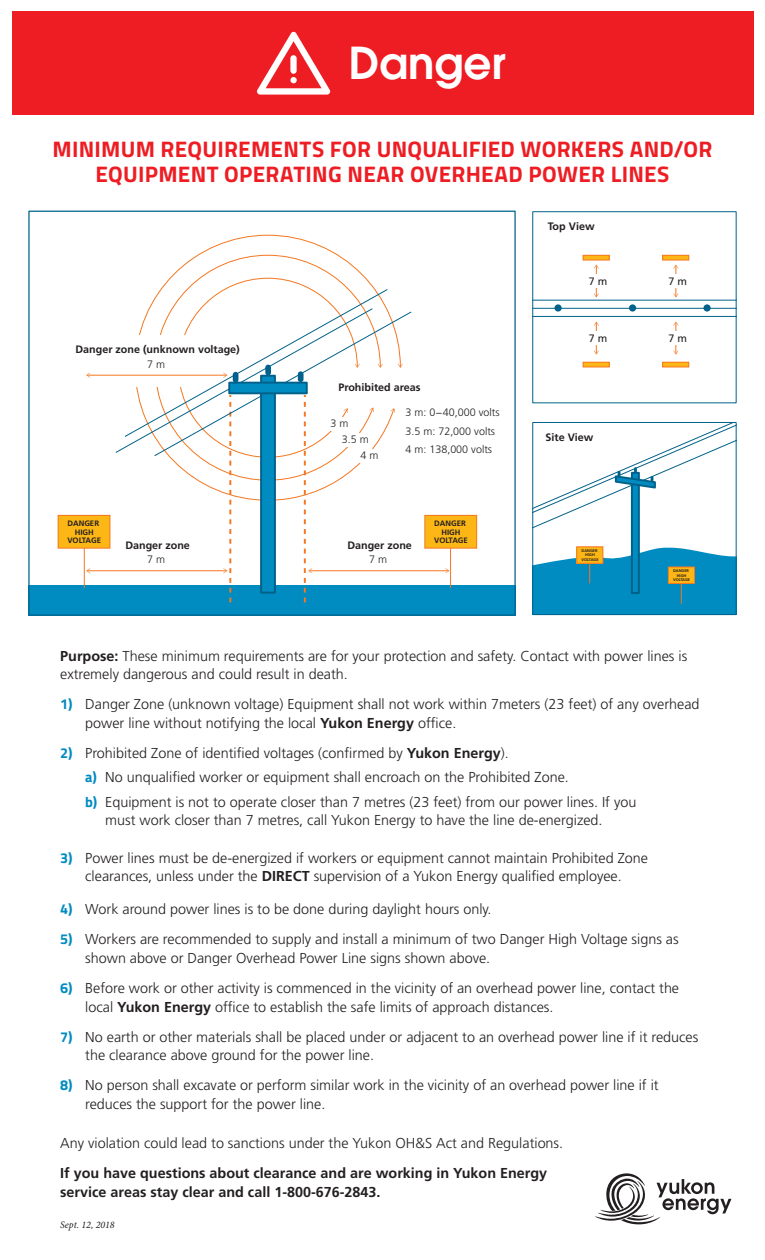
<style>
.page{position:relative;width:765px;height:1260px;background:#fff}
.page>*{position:absolute;margin:0;border:0;box-sizing:border-box;transform-origin:0 0}
.t1{font:600 43.75px "Avant Garde";color:#fff}
.t2{font:700 22.5px/25px "Titillium Web";letter-spacing:.015em;color:#ee1d23;text-align:center}
.t3{font:300 14.38px/18.8px "Frutiger";color:#231f20}
.t4{font:700 14.38px "Frutiger";color:#231f20}
.t5{font:700 10.75px/14.6px "Frutiger";color:#231f20;text-align:center}
.t6{font:300 10.75px/18.6px "Frutiger";color:#231f20}
.t7{font:10.75px "Frutiger";color:#231f20}
.t8{font:italic 10px "Minion Pro";color:#231f20}
.t9{font:700 7.88px/8.8px "Frutiger";color:#231f20;text-align:center}
.t10{font:700 4px/4.5px "Frutiger";color:#231f20;text-align:center}
.s1{font-weight:300}
.s2{font-weight:700}
.s3{font-family:"Titillium Web";font-weight:700;color:#008bc1}
</style>
<div class="page">
<svg style="left:595px;top:1173px;width:137px;height:51px"></svg>
<div style="left:631px;top:472px;width:9px;height:122px;background:#008bc1;border:2px solid #00628a"></div>
<svg style="left:534px;top:424px;width:201px;height:106px"></svg>
<svg style="left:534px;top:545px;width:201px;height:68px;background:#2a9ac1"></svg>
<div style="left:577px;top:547px;width:26px;height:16px;background:#fcb615"></div>
<div style="left:576px;top:546px;width:27px;height:18px;border:1px solid #f47721"></div>
<div style="left:532px;top:422px;width:205px;height:193px;border:1px solid #00628a"></div>
<hr style="left:533px;top:300px;width:203px;height:1px;background:#00628a">
<hr style="left:533px;top:308px;width:203px;height:1px;background:#00628a">
<hr style="left:533px;top:316px;width:203px;height:1px;background:#00628a">
<div style="left:555px;top:304px;width:7px;height:8px;background:#00628a;border-radius:50%"></div>
<div style="left:629px;top:304px;width:7px;height:8px;background:#00628a;border-radius:50%"></div>
<div style="left:703px;top:304px;width:8px;height:8px;background:#00628a;border-radius:50%"></div>
<div style="left:583px;top:255px;width:26px;height:5px;background:#fcb615"></div>
<div style="left:583px;top:255px;width:27px;height:6px;border:1px solid #f47721"></div>
<hr style="left:596px;top:265px;width:1px;height:32px;background:#f47721">
<svg style="left:594px;top:265px;width:5px;height:4px"></svg>
<svg style="left:594px;top:293px;width:5px;height:4px"></svg>
<div style="left:586px;top:274px;width:25px;height:14px;background:#fff"></div>
<div style="left:663px;top:255px;width:26px;height:5px;background:#fcb615"></div>
<div style="left:662px;top:255px;width:27px;height:6px;border:1px solid #f47721"></div>
<hr style="left:675px;top:265px;width:1px;height:32px;background:#f47721">
<svg style="left:673px;top:265px;width:5px;height:4px"></svg>
<svg style="left:673px;top:293px;width:5px;height:4px"></svg>
<div style="left:666px;top:274px;width:25px;height:14px;background:#fff"></div>
<div style="left:583px;top:362px;width:26px;height:5px;background:#fcb615"></div>
<div style="left:583px;top:362px;width:27px;height:5px;border:1px solid #f47721"></div>
<hr style="left:596px;top:322px;width:1px;height:32px;background:#f47721">
<svg style="left:594px;top:322px;width:5px;height:4px"></svg>
<svg style="left:594px;top:350px;width:5px;height:4px"></svg>
<div style="left:586px;top:331px;width:25px;height:14px;background:#fff"></div>
<div style="left:663px;top:362px;width:26px;height:5px;background:#fcb615"></div>
<div style="left:662px;top:362px;width:27px;height:5px;border:1px solid #f47721"></div>
<hr style="left:675px;top:322px;width:1px;height:32px;background:#f47721">
<svg style="left:673px;top:322px;width:5px;height:4px"></svg>
<svg style="left:673px;top:350px;width:5px;height:4px"></svg>
<div style="left:666px;top:331px;width:25px;height:14px;background:#fff"></div>
<svg style="left:170px;top:254px;width:195px;height:23px"></svg>
<div style="left:29px;top:585px;width:486px;height:30px;background:#008bc1"></div>
<hr style="left:87px;top:570px;width:140px;height:1px;background:#f47721">
<svg style="left:86px;top:568px;width:4px;height:5px"></svg>
<hr style="left:84px;top:548px;width:1px;height:40px;background:#f47721">
<hr style="left:450px;top:548px;width:1px;height:40px;background:#f47721">
<hr style="left:87px;top:375px;width:140px;height:1px;background:#f47721">
<svg style="left:86px;top:373px;width:4px;height:5px"></svg>
<hr style="left:309px;top:570px;width:140px;height:1px;background:#f47721">
<svg style="left:445px;top:568px;width:4px;height:5px"></svg>
<svg style="left:114px;top:277px;width:298px;height:325px"></svg>
<div style="left:261px;top:376px;width:14px;height:217px;background:#008bc1"></div>
<div style="left:260px;top:375px;width:16px;height:219px;border:2px solid #00628a"></div>
<div style="left:233px;top:372px;width:5px;height:11px;background:#00628a;border-radius:3px"></div>
<div style="left:298px;top:371px;width:6px;height:11px;background:#00628a;border-radius:3px"></div>
<div style="left:265px;top:365px;width:6px;height:10px;background:#00628a;border-radius:3px"></div>
<div style="left:327px;top:417px;width:24px;height:14px;background:#fff"></div>
<div style="left:229px;top:383px;width:78px;height:10px;background:#008bc1"></div>
<div style="left:228px;top:382px;width:80px;height:12px;border:2px solid #00628a"></div>
<div style="left:58px;top:515px;width:52px;height:33px;background:#fcb615"></div>
<div style="left:58px;top:515px;width:52px;height:34px;border:1px solid #f47721"></div>
<div style="left:425px;top:515px;width:52px;height:33px;background:#fcb615"></div>
<div style="left:424px;top:515px;width:53px;height:34px;border:1px solid #f47721"></div>
<div style="left:342px;top:433px;width:24px;height:14px;background:#fff"></div>
<div style="left:356px;top:449px;width:24px;height:14px;background:#fff"></div>
<div style="left:12px;top:11px;width:741px;height:104px;background:#ee1d23"></div>
<svg style="left:257px;top:32px;width:73px;height:63px"></svg>
<p class="t1" style="left:349px;top:35px;width:158px">Danger</p>
<p class="t2" style="left:53px;top:135px;width:661px">MINIMUM REQUIREMENTS FOR UNQUALIFIED WORKERS AND/OR<br>EQUIPMENT OPERATING NEAR OVERHEAD POWER LINES</p>
<p class="t5" style="left:548px;top:219px;width:48px">Top View</p>
<p class="t7" style="left:589px;top:274px;width:20px">7 m</p>
<p class="t7" style="left:668px;top:274px;width:20px">7 m</p>
<p class="t5" style="left:76px;top:342px;width:166px">Danger zone (unknown voltage)<br><span class="s1">7 m</span></p>
<p class="t5" style="left:338px;top:380px;width:84px">Prohibited areas</p>
<p class="t6" style="left:405px;top:422px;width:91px">3.5 m: 72,000 volts<br>4 m: 138,000 volts</p>
<p class="t6" style="left:405px;top:403px;width:96px">3 m: 0−40,000 volts</p>
<p class="t6" style="left:331px;top:414px;width:19px">3 m</p>
<p class="t6" style="left:342px;top:430px;width:28px">3.5 m</p>
<p class="t6" style="left:360px;top:446px;width:19px">4 m</p>
<p class="t9" style="left:67px;top:519px;width:35px">DANGER<br>HIGH<br>VOLTAGE</p>
<p class="t9" style="left:434px;top:519px;width:35px">DANGER<br>HIGH<br>VOLTAGE</p>
<p class="t5" style="left:125px;top:538px;width:66px">Danger zone<br><span class="s1">7 m</span></p>
<p class="t5" style="left:347px;top:538px;width:66px">Danger zone<br><span class="s1">7 m</span></p>
<p class="t7" style="left:589px;top:332px;width:20px">7 m</p>
<p class="t7" style="left:668px;top:332px;width:20px">7 m</p>
<p class="t5" style="left:546px;top:430px;width:49px">Site View</p>
<p class="t10" style="left:582px;top:548px;width:19px">DANGER<br>HIGH<br>VOLTAGE</p>
<p class="t10" style="left:673px;top:569px;width:19px">DANGER<br>HIGH<br>VOLTAGE</p>
<p class="t3" style="left:60px;top:646px;width:629px"><span class="s2">Purpose:</span> These minimum requirements are for your protection and safety. Contact with power lines is extremely dangerous and could result in death.</p>
<p class="t3" style="left:85px;top:695px;width:616px;text-indent:-25px"><span class="s3">1)</span> Danger Zone (unknown voltage) Equipment shall not work within 7meters (23 feet) of any overhead power line without notifying the local <span class="s2">Yukon Energy</span> office.</p>
<p class="t3" style="left:60px;top:744px;width:450px"><span class="s3">2)</span> Prohibited Zone of identified voltages (confirmed by <span class="s2">Yukon Energy</span>).</p>
<p class="t3" style="left:85px;top:768px;width:485px"><span class="s3">a)</span> No unqualified worker or equipment shall encroach on the Prohibited Zone.</p>
<p class="t3" style="left:105px;top:792px;width:533px;text-indent:-20px"><span class="s3">b)</span> Equipment is not to operate closer than 7 metres (23 feet) from our power lines. If you must work closer than 7 metres, call Yukon Energy to have the line de-energized.</p>
<p class="t3" style="left:60px;top:848px;width:589px;text-align:center"><span class="s3">3)</span> Power lines must be de-energized if workers or equipment cannot maintain Prohibited Zone clearances, unless under the <span class="s2">DIRECT</span> supervision of a Yukon Energy qualified employee.</p>
<p class="t3" style="left:60px;top:900px;width:433px"><span class="s3">4)</span> Work around power lines is to be done during daylight hours only.</p>
<p class="t3" style="left:85px;top:930px;width:595px;text-indent:-25px"><span class="s3">5)</span> Workers are recommended to supply and install a minimum of two Danger High Voltage signs as shown above or Danger Overhead Power Line signs shown above.</p>
<p class="t3" style="left:85px;top:979px;width:595px;text-indent:-25px"><span class="s3">6)</span> Before work or other activity is commenced in the vicinity of an overhead power line, contact the local <span class="s2">Yukon Energy</span> office to establish the safe limits of approach distances.</p>
<p class="t3" style="left:85px;top:1028px;width:615px;text-indent:-25px"><span class="s3">7)</span> No earth or other materials shall be placed under or adjacent to an overhead power line if it reduces the clearance above ground for the power line.</p>
<p class="t3" style="left:85px;top:1076px;width:575px;text-indent:-25px"><span class="s3">8)</span> No person shall excavate or perform similar work in the vicinity of an overhead power line if it reduces the support for the power line.</p>
<p class="t3" style="left:60px;top:1128px;width:504px;line-height:30px">Any violation could lead to sanctions under the Yukon OH&amp;S Act and Regulations.<br><span class="s2">If you have questions about clearance and are working in Yukon Energy</span></p>
<p class="t4" style="left:60px;top:1183px;width:322px">service areas stay clear and call 1-800-676-2843.</p>
<p class="t8" style="left:60px;top:1218px;width:56px">Sept. 12, 2018</p>
</div>
